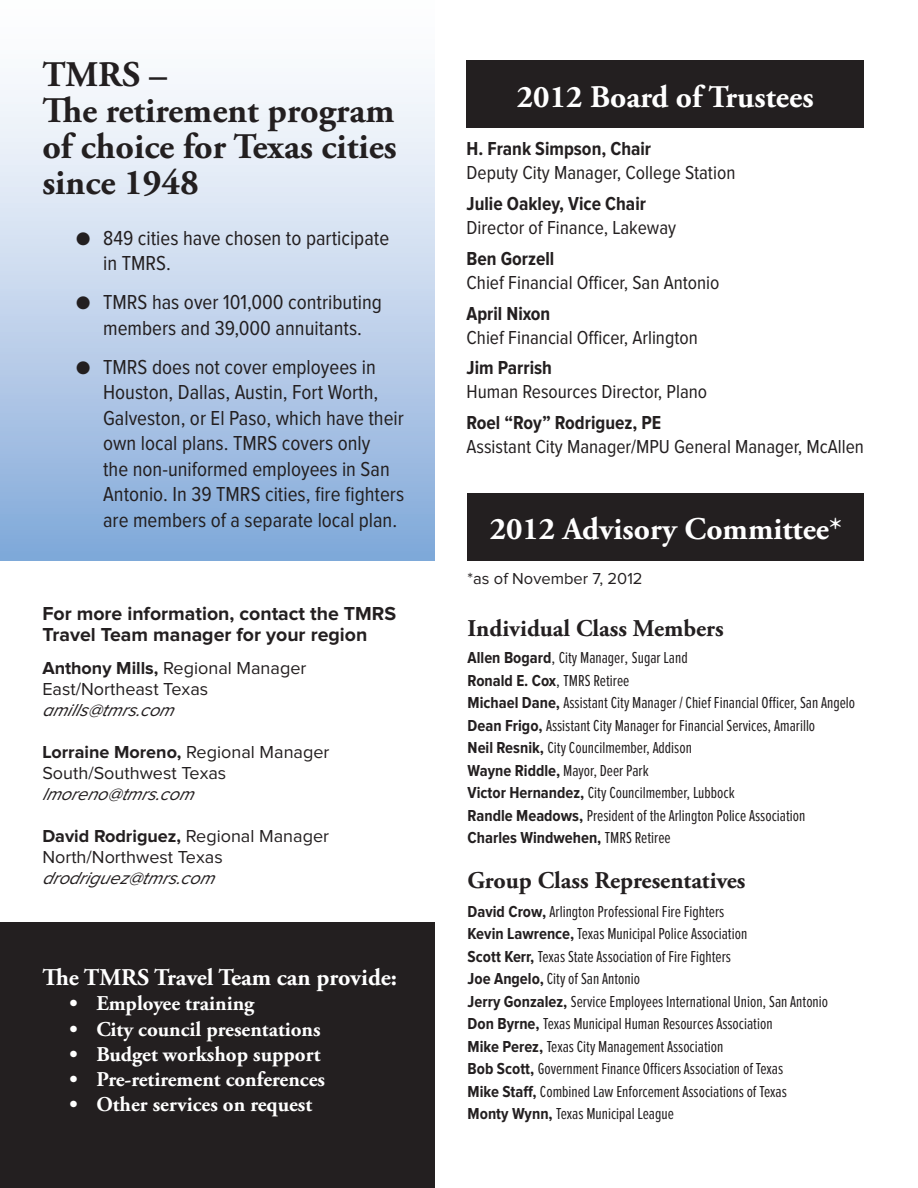
<style>
.page{position:relative;width:918px;height:1188px;background:#fff}
.page>*{position:absolute;margin:0;border:0;box-sizing:border-box;transform-origin:0 0}
.t1{font:700 36px/36px "Adobe Garamond Pro";color:#231f20}
.t2{font:700 31.5px "Adobe Garamond Pro";color:#fff}
.t3{font:700 24px "Adobe Garamond Pro";color:#231f20}
.t4{font:700 24px "Adobe Garamond Pro";color:#fff}
.t5{font:21px/25.5px "Proxima Nova Cond";color:#231f20}
.t6{font:700 21px "Adobe Garamond Pro";color:#fff}
.t7{font:19.5px "Proxima Nova Cond";color:#231f20}
.t8{font:700 19.5px "Proxima Nova Cond";color:#231f20}
.t9{font:700 19.5px/21px "Proxima Nova";color:#231f20}
.t10{font:18px/21px "Proxima Nova";color:#231f20}
.t11{font:italic 18px "Proxima Nova";color:#231f20}
.t12{font:16.5px/22.5px "Proxima Nova Ex Cn";color:#231f20}
.t13{font:700 16.5px "Proxima Nova Cond";color:#231f20}
.t14{font:16.5px "Proxima Nova";color:#231f20}
.s1{font-weight:700}
.s2{font-family:"Proxima Nova Cond";font-weight:700}
.s3{font-family:"Proxima Nova Cond"}
.s4{font-weight:400}
.s5{font-family:"Proxima Nova Ex Cn";font-weight:400}
</style>
<div class="page">
<div style="left:0;top:922px;width:435px;height:266px;background:#231f20"></div>
<div style="left:0;top:0;width:435px;height:561px;background:linear-gradient(to bottom,#fff,#86abda)"></div>
<div style="left:467px;top:60px;width:397px;height:68px;background:#231f20"></div>
<div style="left:468px;top:494px;width:396px;height:67px;background:#231f20"></div>
<h1 class="t1" style="left:42px;top:57px;width:356px">TMRS –<br>The retirement program of choice for Texas cities since 1948</h1>
<p class="t5" style="left:103px;top:226px;width:288px;text-indent:-27px">● 849 cities have chosen to participate in TMRS.</p>
<p class="t5" style="left:76px;top:290px;width:307px;text-align:center">● TMRS has over 101,000 contributing members and 39,000 annuitants.</p>
<p class="t5" style="left:103px;top:355px;width:303px;text-indent:-27px">● TMRS does not cover employees in Houston, Dallas, Austin, Fort Worth, Galveston, or El Paso, which have their own local plans. TMRS covers only<br>the non-uniformed employees in San Antonio. In 39 TMRS cities, fire fighters are members of a separate local plan.</p>
<p class="t9" style="left:42px;top:604px;width:355px">For more information, contact the TMRS<br>Travel Team manager for your region</p>
<p class="t10" style="left:42px;top:658px;width:266px"><span class="s1">Anthony Mills,</span> Regional Manager<br>East/Northeast Texas</p>
<p class="t11" style="left:42px;top:702px;width:138px">amills@tmrs.com</p>
<p class="t10" style="left:42px;top:742px;width:289px"><span class="s1">Lorraine Moreno,</span> Regional Manager<br>South/Southwest Texas</p>
<p class="t11" style="left:42px;top:786px;width:158px">lmoreno@tmrs.com</p>
<p class="t10" style="left:42px;top:826px;width:288px"><span class="s1">David Rodriguez,</span> Regional Manager<br>North/Northwest Texas</p>
<p class="t11" style="left:42px;top:870px;width:178px">drodriguez@tmrs.com</p>
<h3 class="t4" style="left:42px;top:964px;width:356px">The TMRS Travel Team can provide:</h3>
<p class="t6" style="left:69px;top:992px;width:186px">• Employee training</p>
<p class="t6" style="left:69px;top:1017px;width:253px">• City council presentations</p>
<p class="t6" style="left:69px;top:1042px;width:253px">• Budget workshop support</p>
<p class="t6" style="left:69px;top:1067px;width:257px">• Pre-retirement conferences</p>
<p class="t6" style="left:69px;top:1092px;width:244px">• Other services on request</p>
<h2 class="t2" style="left:517px;top:78px;width:298px">2012 Board of Trustees</h2>
<p class="t8" style="left:467px;top:140px;width:186px">H. Frank Simpson, Chair</p>
<p class="t7" style="left:467px;top:164px;width:270px">Deputy City Manager, College Station</p>
<p class="t8" style="left:467px;top:195px;width:181px">Julie Oakley, Vice Chair</p>
<p class="t7" style="left:467px;top:219px;width:211px">Director of Finance, Lakeway</p>
<p class="t8" style="left:467px;top:249px;width:89px">Ben Gorzell</p>
<p class="t7" style="left:467px;top:273px;width:255px">Chief Financial Officer, San Antonio</p>
<p class="t8" style="left:467px;top:304px;width:85px">April Nixon</p>
<p class="t7" style="left:467px;top:328px;width:233px">Chief Financial Officer, Arlington</p>
<p class="t8" style="left:467px;top:359px;width:87px">Jim Parrish</p>
<p class="t7" style="left:467px;top:383px;width:242px">Human Resources Director, Plano</p>
<p class="t8" style="left:467px;top:414px;width:196px">Roel “Roy” Rodriguez, PE</p>
<p class="t7" style="left:467px;top:438px;width:399px">Assistant City Manager/MPU General Manager, McAllen</p>
<h2 class="t2" style="left:490px;top:510px;width:354px">2012 Advisory Committee*</h2>
<p class="t14" style="left:468px;top:571px;width:177px">*as of November 7, 2012</p>
<h3 class="t3" style="left:468px;top:615px;width:258px">Individual Class Members</h3>
<p class="t12" style="left:468px;top:647px;width:222px"><span class="s2">Allen Bogard</span><span class="s3">,</span> City Manager<span class="s3">,</span> Sugar Land</p>
<p class="t13" style="left:468px;top:673px;width:163px">Ronald E. Cox<span class="s4">,</span> <span class="s5">TMRS Retiree</span></p>
<p class="t12" style="left:468px;top:692px;width:389px"><span class="s2">Michael Dane,</span> Assistant City Manager / Chief Financial Officer, San Angelo <span class="s2">Dean Frigo,</span> Assistant City Manager for Financial Services, Amarillo<br><span class="s2">Neil Resnik,</span> City Councilmember, Addison<br><span class="s2">Wayne Riddle,</span> Mayor, Deer Park<br><span class="s2">Victor Hernandez,</span> City Councilmember, Lubbock<br><span class="s2">Randle Meadows,</span> President of the Arlington Police Association</p>
<p class="t13" style="left:468px;top:830px;width:205px">Charles Windwehen, <span class="s5">TMRS Retiree</span></p>
<h3 class="t3" style="left:468px;top:867px;width:279px">Group Class Representatives</h3>
<p class="t12" style="left:468px;top:901px;width:362px"><span class="s2">David Crow,</span> Arlington Professional Fire Fighters<br><span class="s2">Kevin Lawrence,</span> Texas Municipal Police Association<br><span class="s2">Scott Kerr,</span> Texas State Association of Fire Fighters<br><span class="s2">Joe Angelo,</span> City of San Antonio<br><span class="s2">Jerry Gonzalez,</span> Service Employees International Union, San Antonio <span class="s2">Don Byrne,</span> Texas Municipal Human Resources Association<br><span class="s2">Mike Perez,</span> Texas City Management Association<br><span class="s2">Bob Scott,</span> Government Finance Officers Association of Texas<br><span class="s2">Mike Staff,</span> Combined Law Enforcement Associations of Texas <span class="s2">Monty Wynn,</span> Texas Municipal League</p>
</div>
